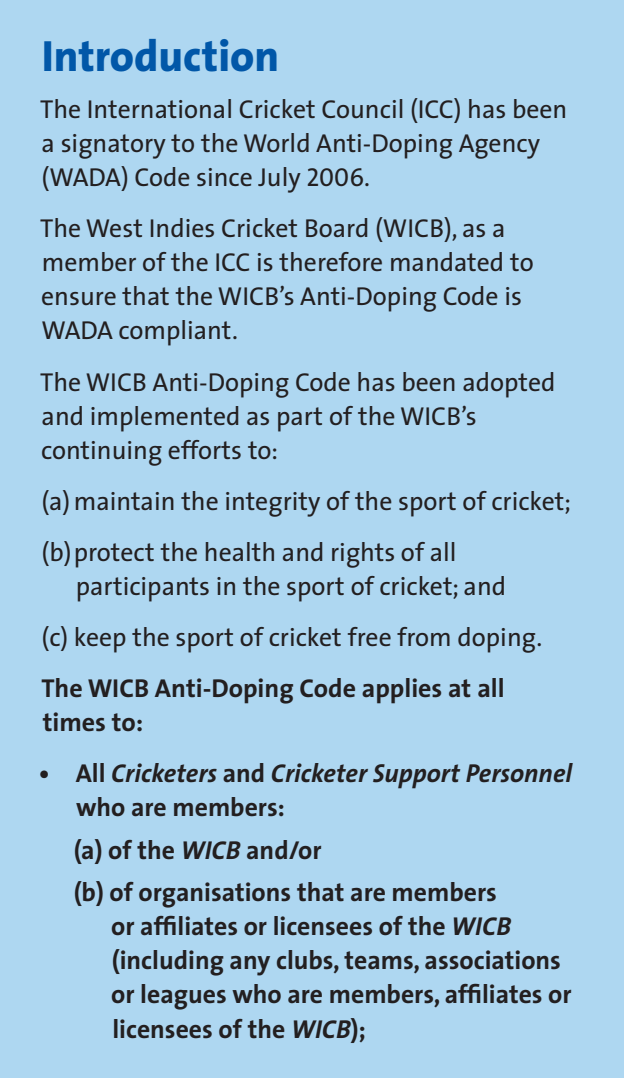
<style>
.page{position:relative;width:624px;height:1078px;background:#fff}
.page>*{position:absolute;margin:0;border:0;box-sizing:border-box;transform-origin:0 0}
.t1{font:800 44px "The Sans";color:#0157a8}
.t2{font:26px/34px "The Sans";color:#231f20}
.t3{font:700 26px/34px "The Sans";color:#231f20}
.t4{font:italic 700 26px/34px "The Sans";color:#231f20}
.s1{font-family:"The Sans Caps"}
.s2{font-style:normal}
.s3{font-style:italic}
</style>
<div class="page">
<div style="left:0;top:0;width:624px;height:1077px;background:#aed7f1"></div>
<h1 class="t1" style="left:42px;top:19px;width:239px">Introduction</h1>
<p class="t2" style="left:40px;top:92px;width:529px">The International Cricket Council (ICC) has been a signatory to the World Anti-Doping Agency (WADA) Code since July <span class="s1">2006</span>.</p>
<p class="t2" style="left:40px;top:211px;width:495px">The West Indies Cricket Board (WICB), as a member of the ICC is therefore mandated to ensure that the WICB’s Anti-Doping Code is WADA compliant.</p>
<p class="t2" style="left:40px;top:364px;width:517px">The WICB Anti-Doping Code has been adopted and implemented as part of the WICB’s continuing efforts to:</p>
<p class="t2" style="left:42px;top:474px;width:531px;line-height:50.8px">(a)maintain the integrity of the sport of cricket; (b)protect the health and rights of all</p>
<p class="t2" style="left:42px;top:559px;width:502px;line-height:50.8px;text-align:center">participants in the sport of cricket; and<br>(c) keep the sport of cricket free from doping.</p>
<p class="t3" style="left:41px;top:670px;width:465px">The WICB Anti-Doping Code applies at all times to:</p>
<p class="t4" style="left:76px;top:755px;width:497px;text-indent:-37px"><span class="s2">• All</span> Cricketers <span class="s2">and</span> Cricketer Support Personnel <span class="s2">who are members:</span></p>
<p class="t3" style="left:74px;top:827px;width:424px;line-height:42.4px">(a) of the <span class="s3">WICB</span> and/or<br>(b) of organisations that are members</p>
<p class="t3" style="left:111px;top:908px;width:462px">or affiliates or licensees of the <span class="s3">WICB </span>(including any clubs, teams, associations or leagues who are members, affiliates or licensees of the <span class="s3">WICB</span>);</p>
</div>
